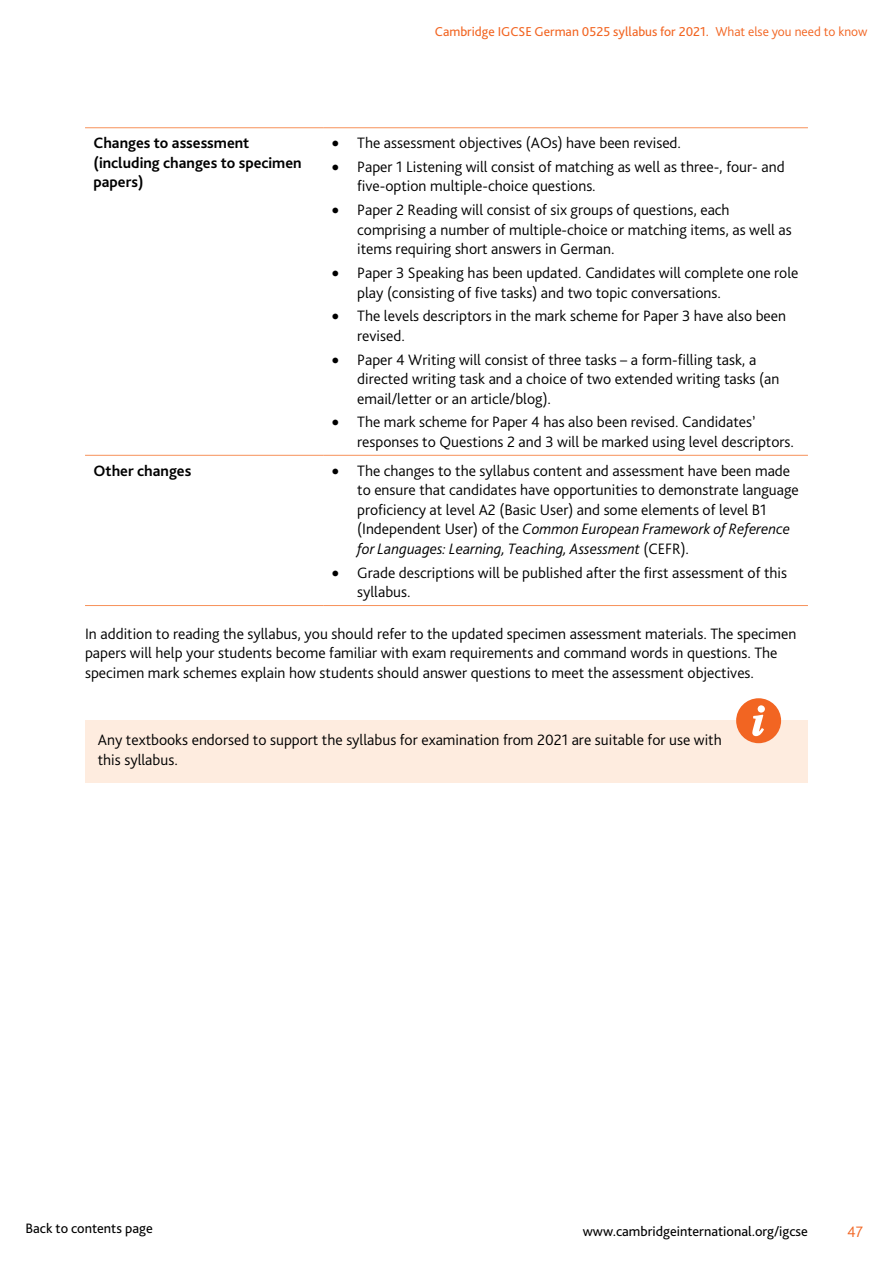
<style>
.page{position:relative;width:893px;height:1263px;background:#fff}
.page>*{position:absolute;margin:0;border:0;box-sizing:border-box;transform-origin:0 0}
.t1{font:300 15.75px/19.5px "Bliss Pro";color:#000}
.t2{font:700 15.75px/19.5px "Bliss Pro";color:#000}
.t3{font:300 15.75px "Bliss Pro";color:#f26522}
.t4{font:14.25px "Bliss Pro";color:#000}
.t5{font:13.5px "Bliss Pro";color:#f26522}
.s1{font-weight:300}
.s2{font-style:italic}
</style>
<div class="page">
<hr style="left:85px;top:127px;width:238px;height:1px;background:#f7915a">
<hr style="left:323px;top:127px;width:485px;height:1px;background:#f7915a">
<hr style="left:85px;top:455px;width:238px;height:1px;background:#f7915a">
<hr style="left:323px;top:455px;width:485px;height:1px;background:#f7915a">
<hr style="left:85px;top:605px;width:238px;height:1px;background:#f7915a">
<hr style="left:323px;top:605px;width:485px;height:1px;background:#f7915a">
<div style="left:85px;top:721px;width:723px;height:62px;background:#feecdf"></div>
<svg style="left:736px;top:698px;width:45px;height:45px"></svg>
<p class="t5" style="left:435px;top:23px;width:434px">Cambridge IGCSE German 0525 syllabus for 2021. <span class="s1">What else you need to know</span></p>
<p class="t2" style="left:94px;top:133px;width:210px">Changes to assessment (including changes to specimen papers)</p>
<p class="t1" style="left:332px;top:133px;width:351px">• The assessment objectives (AOs) have been revised.</p>
<p class="t1" style="left:357px;top:157px;width:429px;text-indent:-26px">• Paper 1 Listening will consist of matching as well as three-, four- and five-option multiple-choice questions.</p>
<p class="t1" style="left:357px;top:200px;width:436px;text-indent:-26px">• Paper 2 Reading will consist of six groups of questions, each comprising a number of multiple-choice or matching items, as well as items requiring short answers in German.</p>
<p class="t1" style="left:357px;top:263px;width:443px;text-indent:-26px">• Paper 3 Speaking has been updated. Candidates will complete one role play (consisting of five tasks) and two topic conversations.</p>
<p class="t1" style="left:357px;top:306px;width:430px;text-indent:-26px">• The levels descriptors in the mark scheme for Paper 3 have also been revised.</p>
<p class="t1" style="left:357px;top:349px;width:424px;text-indent:-26px">• Paper 4 Writing will consist of three tasks – a form-filling task, a directed writing task and a choice of two extended writing tasks (an email/letter or an article/blog).</p>
<p class="t1" style="left:357px;top:412px;width:438px;text-indent:-26px">• The mark scheme for Paper 4 has also been revised. Candidates’ responses to Questions 2 and 3 will be marked using level descriptors.</p>
<p class="t2" style="left:94px;top:461px;width:99px">Other changes</p>
<p class="t1" style="left:357px;top:461px;width:443px;text-indent:-26px">• The changes to the syllabus content and assessment have been made to ensure that candidates have opportunities to demonstrate language proficiency at level A2 (Basic User) and some elements of level B1 (Independent User) of the <span class="s2">Common European Framework of Reference for Languages: Learning, Teaching, Assessment</span> (CEFR).</p>
<p class="t1" style="left:357px;top:562px;width:431px;text-indent:-26px">• Grade descriptions will be published after the first assessment of this syllabus.</p>
<p class="t1" style="left:85px;top:624px;width:713px">In addition to reading the syllabus, you should refer to the updated specimen assessment materials. The specimen papers will help your students become familiar with exam requirements and command words in questions. The specimen mark schemes explain how students should answer questions to meet the assessment objectives.</p>
<p class="t1" style="left:98px;top:730px;width:625px">Any textbooks endorsed to support the syllabus for examination from 2021 are suitable for use with this syllabus.</p>
<p class="t4" style="left:26px;top:1219px;width:129px">Back to contents page</p>
<p class="t4" style="left:583px;top:1222px;width:227px">www.cambridgeinternational.org/igcse</p>
<p class="t3" style="left:847px;top:1222px;width:17px">47</p>
</div>
